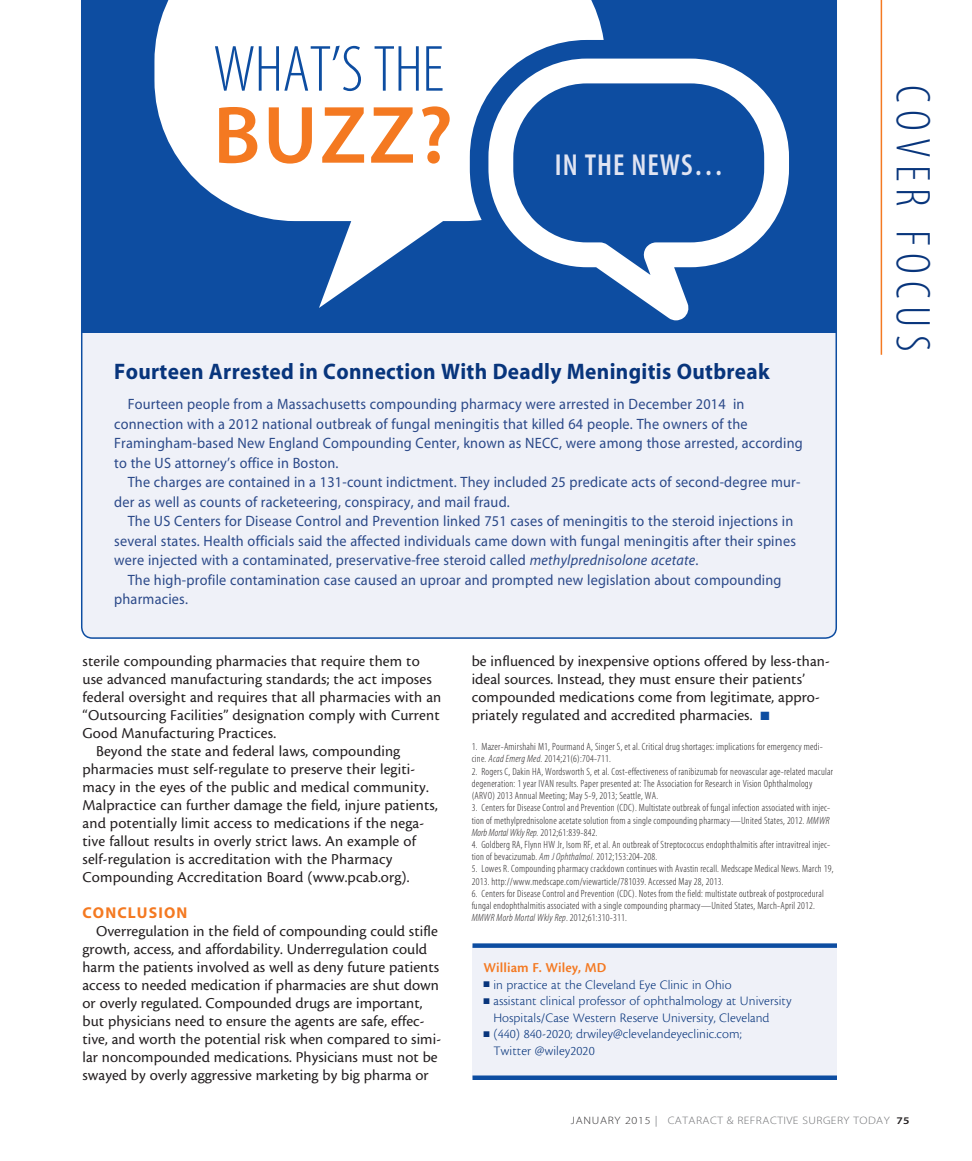
<style>
.page{position:relative;width:972px;height:1161px;background:#fff}
.page>*{position:absolute;margin:0;border:0;box-sizing:border-box;transform-origin:0 0}
.headline{font:82.05px "Myriad MM 565 600";color:#f47921}
.headline-2{font:65.85px "Myriad MM 215 300";letter-spacing:-.01em;color:#0d4da1}
.t1{font:49.2px "Myriad MM 215 300";letter-spacing:.15em;color:#08357c}
.headline-3{font:30.45px "Myriad MM 565 300";letter-spacing:.03em;color:#e0e4f2}
.sidebar_body{font:22.5px "Myriad MM 700 600";letter-spacing:.015em;color:#08357c;scale:.95 1}
.body{font:15.75px/18px "Cronos MM 408 10";letter-spacing:.005em;color:#231f20}
.subhead{font:15.75px "Myriad MM 700 600";letter-spacing:.07em;color:#f47921}
.sidebar_body-2{font:15px/19.5px "Myriad MM 400 600";letter-spacing:.015em;color:#2b4989;scale:.95 1}
.bio{font:14.25px "Cronos MM 574 9";letter-spacing:.005em;color:#f47921}
.bio-2{font:13.5px/16.5px "Cronos MM 250 9";letter-spacing:.005em;color:#08357c}
.t2{font:10.8px "Myriad MM 215 600";letter-spacing:.04em;color:#6c6d70;scale:1.11 1}
.footnote{font:10.5px/12.3px "Myriad MM 215 300";letter-spacing:.02em;color:#231f20}
.s1{font-family:"Myriad MM It 400 600"}
.s2{color:#0d4da1}
.s3{font-family:"Myriad MM It 215 300"}
.s4{color:#312f30}
.s5{font-family:"Myriad MM 400 600";color:#939598}
.s6{font-family:"Myriad MM 565 600";font-size:10.2px;color:#231f20}
</style>
<div class="page">
<hr style="left:881px;top:0;width:1px;height:355px;background:#f47921">
<div style="left:472px;top:948px;width:365px;height:128px;background:#eff1f8"></div>
<div style="left:472px;top:943px;width:365px;height:5px;background:#0d4da1"></div>
<hr style="left:472px;top:1076px;width:365px;height:4px;background:#0d4da1">
<svg style="left:81px;top:0;width:756px;height:639px"></svg>
<p class="headline-2" style="left:213px;top:37px;width:232px">WHAT’S THE</p>
<p class="headline" style="left:213px;top:96px;width:241px">BUZZ?</p>
<p class="headline-3" style="left:555px;top:150px;width:171px">IN THE NEWS…</p>
<p class="sidebar_body" style="left:114px;top:361px;width:692px">Fourteen Arrested in Connection With Deadly Meningitis Outbreak</p>
<p class="sidebar_body-2" style="left:114px;top:395px;width:726px;text-indent:14px">Fourteen people from a Massachusetts compounding pharmacy were arrested in December 2014 in connection with a 2012 national outbreak of fungal meningitis that killed 64 people. The owners of the Framingham-based New England Compounding Center, known as NECC, were among those arrested, according to the US attorney’s office in Boston.</p>
<p class="sidebar_body-2" style="left:114px;top:473px;width:724px;text-indent:14px">The charges are contained in a 131-count indictment. They included 25 predicate acts of second-degree mur&shy;der as well as counts of racketeering, conspiracy, and mail fraud.</p>
<p class="sidebar_body-2" style="left:114px;top:512px;width:719px;text-indent:14px">The US Centers for Disease Control and Prevention linked 751 cases of meningitis to the steroid injections in several states. Health officials said the affected individuals came down with fungal meningitis after their spines were injected with a contaminated, preservative-free steroid called <span class="s1">methylprednisolone acetate</span>.</p>
<p class="sidebar_body-2" style="left:114px;top:571px;width:704px;text-indent:14px">The high-profile contamination case caused an uproar and prompted new legislation about compounding pharmacies.</p>
<p class="body" style="left:82px;top:652px;width:360px">sterile compounding pharmacies that require them to use advanced manufacturing standards; the act imposes federal oversight and requires that all pharmacies with an “Outsourcing Facilities” designation comply with Current Good Manufacturing Practices.</p>
<p class="body" style="left:82px;top:742px;width:357px;text-indent:14px">Beyond the state and federal laws, compounding pharmacies must self-regulate to preserve their legiti&shy;macy in the eyes of the public and medical community.<br>Malpractice can further damage the field, injure patients, and potentially limit access to medications if the nega&shy;tive fallout results in overly strict laws. An example of self-regulation is accreditation with the Pharmacy Compounding Accreditation Board (www.pcab.org).</p>
<p class="subhead" style="left:82px;top:905px;width:106px">CONCLUSION</p>
<p class="body" style="left:82px;top:922px;width:360px;text-indent:14px">Overregulation in the field of compounding could stifle growth, access, and affordability. Underregulation could harm the patients involved as well as deny future patients access to needed medication if pharmacies are shut down or overly regulated. Compounded drugs are important, but physicians need to ensure the agents are safe, effec&shy;tive, and worth the potential risk when compared to simi&shy;lar noncompounded medications. Physicians must not be swayed by overly aggressive marketing by big pharma or</p>
<p class="body" style="left:472px;top:652px;width:360px">be influenced by inexpensive options offered by less-than&shy;ideal sources. Instead, they must ensure their patients’ compounded medications come from legitimate, appro&shy;priately regulated and accredited pharmacies. <span class="s2">■</span></p>
<p class="footnote" style="left:472px;top:741px;width:353px">1. Mazer-Amirshahi M1, Pourmand A, Singer S, et al. Critical drug shortages: implications for emergency medi&shy;cine. <span class="s3">Acad Emerg Med</span>. 2014;21(6):704-711.</p>
<p class="footnote" style="left:472px;top:766px;width:363px">2. Rogers C, Dakin HA, Wordsworth S, et al. Cost-effectiveness of ranibizumab for neovascular age-related macular degeneration: 1 year IVAN results. Paper presented at: The Association for Research in Vision Ophthalmology (ARVO) 2013 Annual Meeting; May 5-9, 2013; Seattle, WA.</p>
<p class="footnote" style="left:472px;top:802px;width:360px;text-align:justify">3. Centers for Disease Control and Prevention (CDC). Multistate outbreak of fungal infection associated with injec&shy;tion of methylprednisolone acetate solution from a single compounding pharmacy—United States, 2012. <span class="s3">MMWR Morb Mortal Wkly Rep.</span> 2012;61:839-842.</p>
<p class="footnote" style="left:472px;top:839px;width:360px">4. Goldberg RA, Flynn HW Jr, Isom RF, et al. An outbreak of Streptococcus endophthalmitis after intravitreal injec&shy;tion of bevacizumab. <span class="s3">Am J Ophthalmol</span>. 2012;153:204-208.</p>
<p class="footnote" style="left:472px;top:863px;width:363px">5. Lowes R. Compounding pharmacy crackdown continues with Avastin recall. Medscape Medical News. March 19,<br>2013. http://www.medscape.com/viewarticle/781039. Accessed May 28, 2013.</p>
<p class="footnote" style="left:472px;top:888px;width:354px">6. Centers for Disease Control and Prevention (CDC). Notes from the field: multistate outbreak of postprocedural fungal endophthalmitis associated with a single compounding pharmacy—United States, March-April 2012.<br><span class="s3">MMWR Morb Mortal Wkly Rep</span>. 2012;61:310-311.</p>
<p class="bio" style="left:484px;top:960px;width:124px">William F. Wiley, MD</p>
<p class="bio-2" style="left:484px;top:976px;width:249px">■ in practice at the Cleveland Eye Clinic in Ohio</p>
<p class="bio-2" style="left:493px;top:993px;width:300px;text-indent:-10px">■ assistant clinical professor of ophthalmology at University<br>Hospitals/Case Western Reserve University, Cleveland</p>
<p class="bio-2" style="left:493px;top:1026px;width:250px;text-indent:-10px">■ (440) 840-2020; drwiley@clevelandeyeclinic.com;<br>Twitter @wiley2020</p>
<h3 class="t1" style="left:937px;top:85px;width:268px;rotate:90deg">COVER FOCUS</h3>
<p class="t2" style="left:571px;top:1115px;width:307px"><span class="s4">JANUARY 2015</span> <span class="s5">|</span> CATARACT &amp; REFRACTIVE SURGERY TODAY <span class="s6">75</span></p>
</div>
